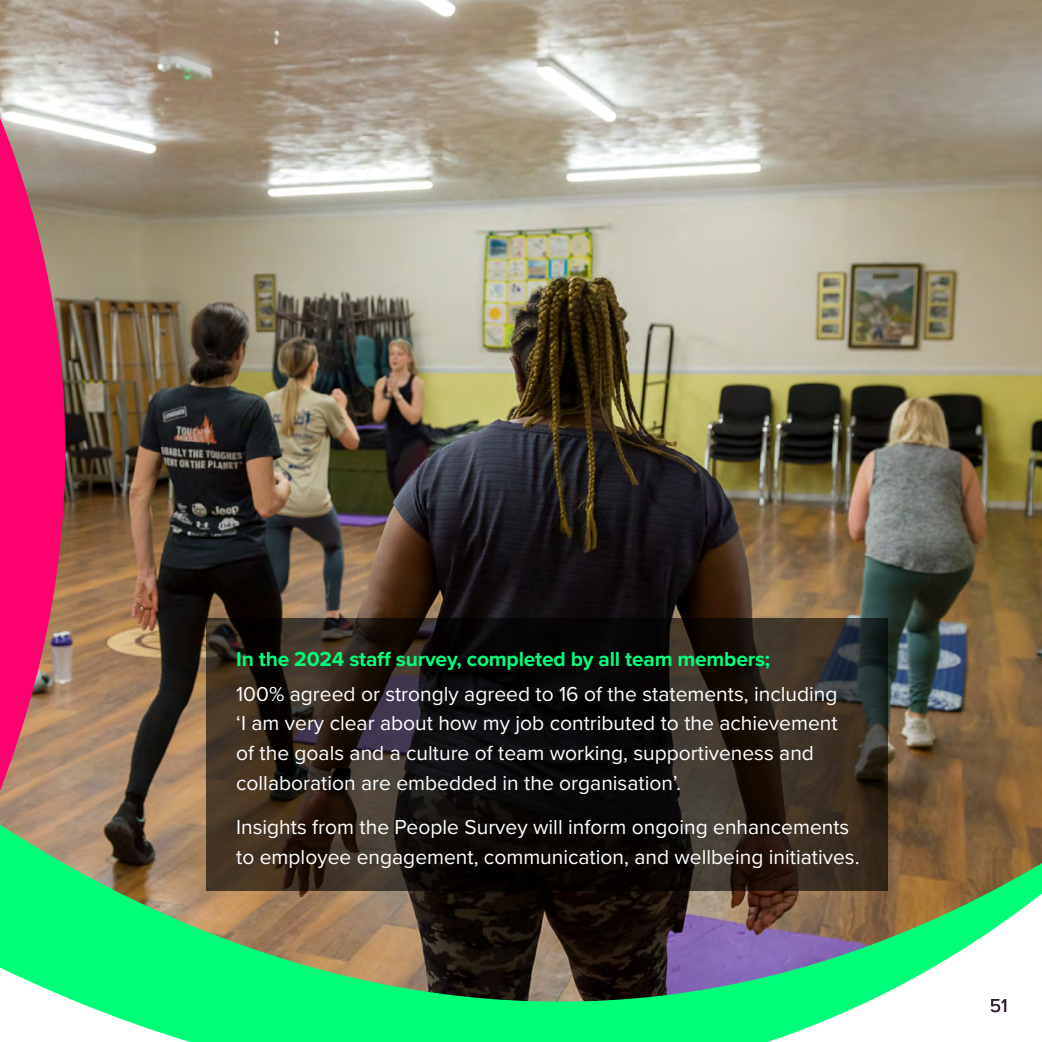
<style>
.page{position:relative;width:1042px;height:1042px;background:#fff}
.page>*{position:absolute;margin:0;border:0;box-sizing:border-box;transform-origin:0 0}
.t1{font:21px/29.8px "Proxima Nova";color:#fff}
.t2{font:700 21px "Proxima Nova";letter-spacing:-.01em;color:#00ff78}
.t3{font:19.25px "Proxima Nova";color:#2c192c}
</style>
<div class="page">
<img style="left:333px;top:0;width:709px;height:704px">
<img style="left:0;top:0;width:333px;height:704px">
<svg style="left:0;top:704px;width:1042px;height:338px;background:#61a36d"></svg>
<svg style="left:206px;top:618px;width:682px;height:272px;background:#221b16"></svg>
<p class="t2" style="left:236px;top:643px;width:536px">In the 2024 staff survey, completed by all team members;</p>
<p class="t1" style="left:236px;top:678px;width:603px">100% agreed or strongly agreed to 16 of the statements, including ‘I am very clear about how my job contributed to the achievement of the goals and a culture of team working, supportiveness and collaboration are embedded in the organisation’.</p>
<p class="t1" style="left:236px;top:811px;width:625px">Insights from the People Survey will inform ongoing enhancements to employee engagement, communication, and wellbeing initiatives.</p>
<p class="t3" style="left:990px;top:991px;width:19px">51</p>
</div>
